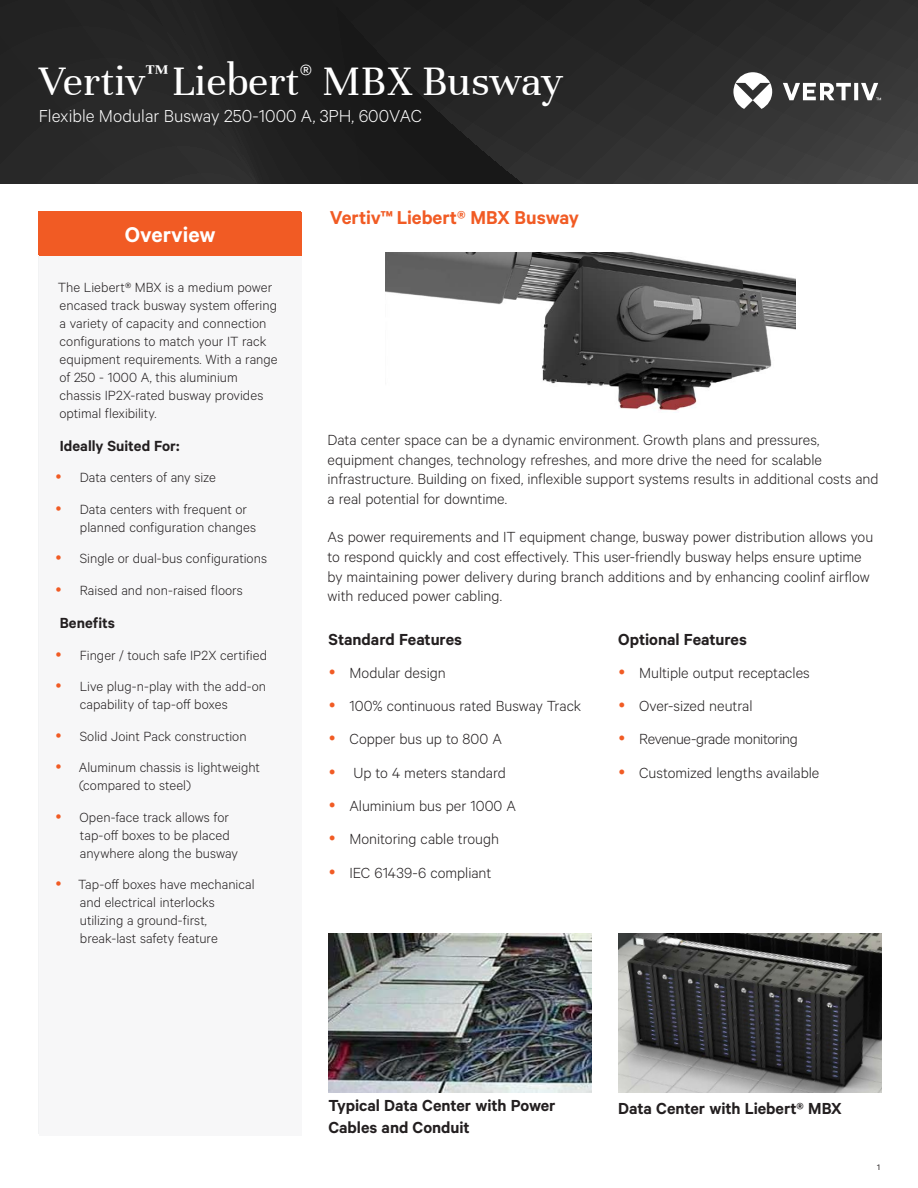
<style>
.page{position:relative;width:918px;height:1188px;background:#fff}
.page>*{position:absolute;margin:0;border:0;box-sizing:border-box;transform-origin:0 0}
.t1{font:45px "Unna";color:#fff}
.t2{font:600 24px "Calibre";color:#fff}
.t3{font:600 21px "Calibre";letter-spacing:-.005em;color:#f15b24}
.t4{font:300 19.5px "Calibre";color:#fff}
.t5{font:600 18px/21.6px "Calibre";letter-spacing:-.005em;color:#231f20}
.t6{font:300 16.5px/33.3px "Calibre";color:#231f20}
.t7{font:600 16.5px "Calibre";color:#231f20}
.t8{font:300 15px/18px "Calibre";color:#231f20}
.t9{font:9px "Calibre";color:#231f20}
</style>
<div class="page">
<svg style="left:0;top:0;width:918px;height:184px;background:#272727"></svg>
<svg style="left:733px;top:72px;width:148px;height:37px"></svg>
<div style="left:38px;top:211px;width:263px;height:43px;background:#f15b24"></div>
<div style="left:39px;top:256px;width:263px;height:878px;background:#f7f7f8"></div>
<div style="left:39px;top:212px;width:263px;height:44px;background:#f15b24"></div>
<img style="left:328px;top:933px;width:263px;height:159px">
<img style="left:618px;top:933px;width:263px;height:159px">
<img style="left:385px;top:253px;width:410px;height:158px">
<h1 class="t1" style="left:39px;top:55px;width:526px">Vertiv<sup>™</sup>Liebert<sup>®</sup> MBX Busway</h1>
<p class="t4" style="left:39px;top:104px;width:385px">Flexible Modular Busway 250-1000 A, 3PH, 600VAC</p>
<h2 class="t2" style="left:125px;top:220px;width:92px">Overview</h2>
<p class="t8" style="left:58px;top:277px;width:221px">The Liebert® MBX is a medium power encased track busway system offering a variety of capacity and connection configurations to match your IT rack equipment requirements. With a range of 250 - 1000 A, this aluminium chassis IP2X-rated busway provides optimal flexibility.</p>
<p class="t7" style="left:60px;top:436px;width:121px">Ideally Suited For:</p>
<p class="t8" style="left:80px;top:461px;width:169px;line-height:31.5px">Data centers of any size<br>Data centers with frequent or</p>
<p class="t8" style="left:80px;top:511px;width:189px;line-height:31.5px">planned configuration changes<br>Single or dual-bus configurations<br>Raised and non-raised floors</p>
<p class="t7" style="left:60px;top:613px;width:57px">Benefits</p>
<p class="t8" style="left:80px;top:639px;width:189px;line-height:31.5px">Finger / touch safe IP2X certified<br>Live plug-n-play with the add-on</p>
<p class="t8" style="left:79px;top:688px;width:183px;line-height:31.5px">capability of tap-off boxes<br>Solid Joint Pack construction<br>Aluminum chassis is lightweight</p>
<p class="t8" style="left:79px;top:769px;width:151px;line-height:31.5px">(compared to steel)<br>Open-face track allows for</p>
<p class="t8" style="left:80px;top:825px;width:160px">tap-off boxes to be placed anywhere along the busway</p>
<p class="t8" style="left:78px;top:875px;width:178px">Tap-off boxes have mechanical and electrical interlocks utilizing a ground-first, break-last safety feature</p>
<p class="t3" style="left:330px;top:205px;width:251px">Vertiv™ Liebert® MBX Busway</p>
<p class="t6" style="left:328px;top:429px;width:553px;line-height:19.8px">Data center space can be a dynamic environment. Growth plans and pressures, equipment changes, technology refreshes, and more drive the need for scalable infrastructure. Building on fixed, inflexible support systems results in additional costs and a real potential for downtime.</p>
<p class="t6" style="left:328px;top:526px;width:547px;line-height:19.8px">As power requirements and IT equipment change, busway power distribution allows you to respond quickly and cost effectively. This user-friendly busway helps ensure uptime by maintaining power delivery during branch additions and by enhancing coolinf airflow with reduced power cabling.</p>
<p class="t5" style="left:328px;top:628px;width:135px">Standard Features</p>
<p class="t6" style="left:349px;top:655px;width:233px">Modular design<br>100% continuous rated Busway Track<br>Copper bus up to 800 A<br>Up to 4 meters standard<br>Aluminium bus per 1000 A<br>Monitoring cable trough<br>IEC 61439-6 compliant</p>
<p class="t5" style="left:618px;top:628px;width:130px">Optional Features</p>
<p class="t6" style="left:639px;top:655px;width:182px">Multiple output receptacles<br>Over-sized neutral<br>Revenue-grade monitoring<br>Customized lengths available</p>
<p class="t5" style="left:328px;top:1094px;width:229px">Typical Data Center with Power<br>Cables and Conduit</p>
<p class="t5" style="left:618px;top:1097px;width:225px">Data Center with Liebert® MBX</p>
<p class="t9" style="left:877px;top:1162px;width:4px">1</p>
</div>
